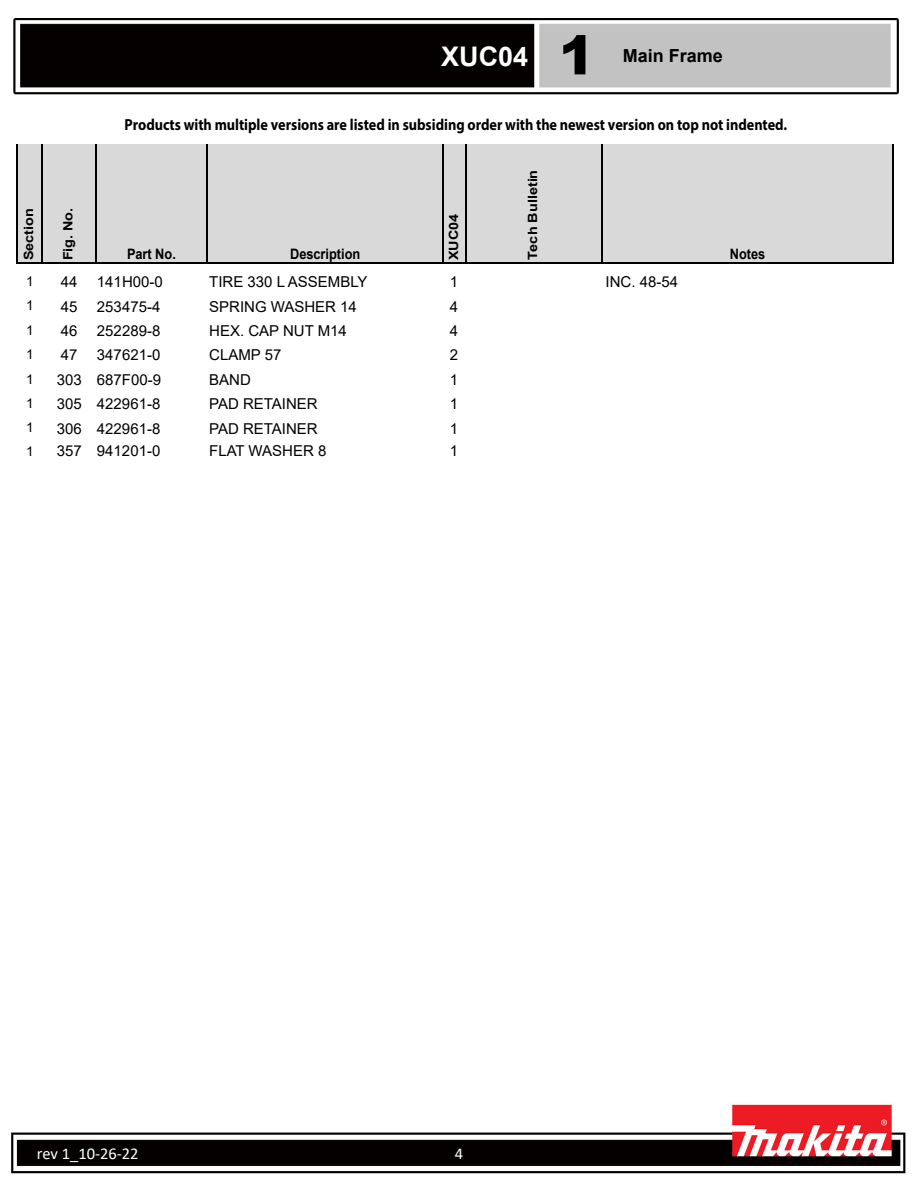
<style>
.page{position:relative;width:918px;height:1188px;background:#fff}
.page>*{position:absolute;margin:0;border:0;box-sizing:border-box;transform-origin:0 0}
.t1{font:700 27px "Arial";color:#fff}
.t2{font:700 18px "Arial";color:#000}
.t3{font:16.5px "Calibri";color:#fff}
.t4{font:700 16.05px "Myriad Pro";color:#000;scale:.89 1}
.t5{font:15px "Arial";color:#000}
.t6{font:700 14.4px "Arial";letter-spacing:-.005em;color:#000;scale:.89 1}
.t7{font:13.5px "Arial";color:#000}
.t8{font:700 12.75px "Arial";color:#000;scale:1.13 1}
.s1{font-weight:900;font-size:54px;color:#000}
</style>
<div class="page">
<img style="left:11px;top:18px;width:895px;height:1156px">
<div style="left:18px;top:144px;width:876px;height:120px;background:#d9d9d9"></div>
<hr style="left:17px;top:144px;width:1px;height:120px;background:#000">
<hr style="left:41px;top:144px;width:1px;height:120px;background:#000">
<hr style="left:95px;top:144px;width:1px;height:120px;background:#000">
<hr style="left:207px;top:144px;width:1px;height:120px;background:#000">
<hr style="left:443px;top:144px;width:1px;height:120px;background:#000">
<hr style="left:465px;top:144px;width:1px;height:120px;background:#000">
<hr style="left:601px;top:144px;width:1px;height:120px;background:#000">
<hr style="left:893px;top:144px;width:1px;height:120px;background:#000">
<hr style="left:18px;top:263px;width:876px;height:1px;background:#000">
<h1 class="t1" style="left:441px;top:37px;width:155px">XUC04 <span class="s1">1</span></h1>
<p class="t2" style="left:623px;top:43px;width:102px">Main Frame</p>
<p class="t8" style="left:20px;top:260px;width:48px;rotate:-90deg">Section</p>
<p class="t8" style="left:59px;top:260px;width:48px;rotate:-90deg">Fig. No.</p>
<p class="t4" style="left:125px;top:114px;width:746px">Products with multiple versions are listed in subsiding order with the newest version on top not indented.</p>
<p class="t6" style="left:127px;top:244px;width:56px">Part No.</p>
<p class="t6" style="left:290px;top:244px;width:80px">Description</p>
<p class="t8" style="left:445px;top:260px;width:43px;rotate:-90deg">XUC04</p>
<p class="t8" style="left:524px;top:260px;width:82px;rotate:-90deg">Tech Bulletin</p>
<p class="t6" style="left:730px;top:244px;width:41px">Notes</p>
<p class="t7" style="left:26px;top:272px;width:9px">1</p>
<p class="t5" style="left:61px;top:272px;width:18px">44</p>
<p class="t5" style="left:97px;top:272px;width:67px">141H00-0</p>
<p class="t5" style="left:209px;top:272px;width:160px">TIRE 330 L ASSEMBLY</p>
<p class="t5" style="left:450px;top:272px;width:10px">1</p>
<p class="t5" style="left:606px;top:272px;width:74px">INC. 48-54</p>
<p class="t7" style="left:26px;top:296px;width:9px">1</p>
<p class="t5" style="left:61px;top:296px;width:18px">45</p>
<p class="t5" style="left:97px;top:296px;width:65px">253475-4</p>
<p class="t5" style="left:209px;top:296px;width:149px">SPRING WASHER 14</p>
<p class="t5" style="left:450px;top:296px;width:10px">4</p>
<p class="t7" style="left:26px;top:321px;width:9px">1</p>
<p class="t5" style="left:61px;top:320px;width:18px">46</p>
<p class="t5" style="left:97px;top:320px;width:65px">252289-8</p>
<p class="t5" style="left:209px;top:320px;width:139px">HEX. CAP NUT M14</p>
<p class="t5" style="left:450px;top:320px;width:10px">4</p>
<p class="t7" style="left:26px;top:345px;width:9px">1</p>
<p class="t5" style="left:61px;top:345px;width:18px">47</p>
<p class="t5" style="left:97px;top:345px;width:65px">347621-0</p>
<p class="t5" style="left:209px;top:345px;width:74px">CLAMP 57</p>
<p class="t5" style="left:450px;top:345px;width:10px">2</p>
<p class="t7" style="left:26px;top:370px;width:9px">1</p>
<p class="t5" style="left:57px;top:369px;width:106px">303 687F00-9</p>
<p class="t5" style="left:209px;top:369px;width:43px">BAND</p>
<p class="t5" style="left:450px;top:369px;width:10px">1</p>
<p class="t7" style="left:26px;top:394px;width:9px">1</p>
<p class="t5" style="left:57px;top:394px;width:105px">305 422961-8</p>
<p class="t5" style="left:209px;top:394px;width:110px">PAD RETAINER</p>
<p class="t5" style="left:450px;top:394px;width:10px">1</p>
<p class="t7" style="left:26px;top:418px;width:9px">1</p>
<p class="t5" style="left:57px;top:418px;width:105px">306 422961-8</p>
<p class="t5" style="left:209px;top:418px;width:110px">PAD RETAINER</p>
<p class="t5" style="left:450px;top:418px;width:10px">1</p>
<p class="t7" style="left:26px;top:442px;width:9px">1</p>
<p class="t5" style="left:57px;top:441px;width:105px">357 941201-0</p>
<p class="t5" style="left:209px;top:441px;width:119px">FLAT WASHER 8</p>
<p class="t5" style="left:450px;top:441px;width:10px">1</p>
<p class="t3" style="left:37px;top:1142px;width:103px">rev 1_10-26-22</p>
<p class="t3" style="left:455px;top:1142px;width:10px">4</p>
</div>
